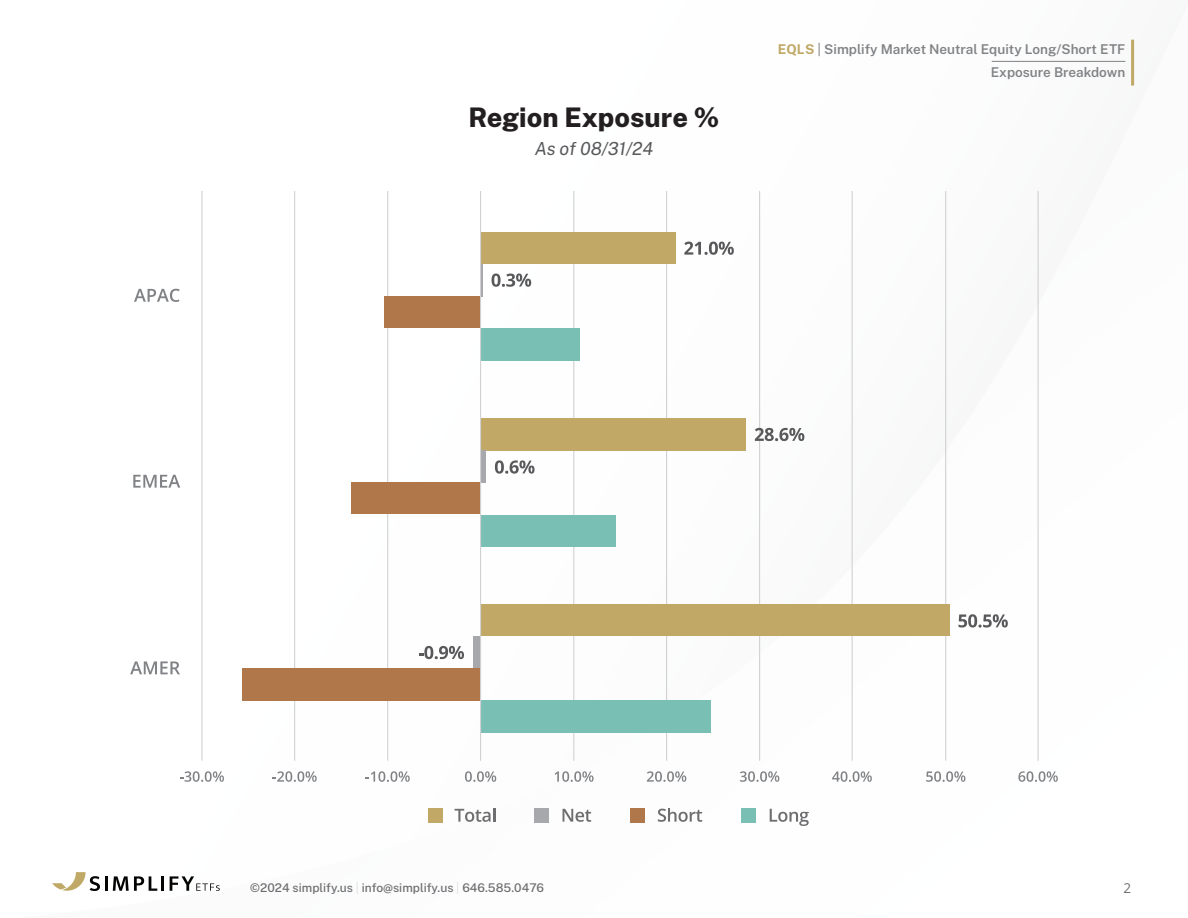
<style>
.page{position:relative;width:1188px;height:918px;background:#fff}
.page>*{position:absolute;margin:0;border:0;box-sizing:border-box;transform-origin:0 0}
.t1{font:800 27px "Public Sans";color:#231f20}
.t2{font:italic 18px "Public Sans";letter-spacing:-.005em;color:#57585a}
.t3{font:600 13.5px/23.4px "Public Sans";color:#808285;text-align:right}
.t4{font:13.5px "Open Sans";color:#6c6d70}
.t5{font:500 12px "Public Sans";color:#6c6d70}
.s1{font-weight:700;color:#c0a966}
.s2{font-weight:400}
.s3{color:#e3e3e3}
</style>
<div class="page">
<hr style="left:992px;top:61px;width:133px;height:1px;background:#808285">
<hr style="left:1131px;top:40px;width:3px;height:46px;background:#c0a966">
<hr style="left:105px;top:876px;width:3px;height:15px;background:#040503">
<svg style="left:113px;top:876px;width:44px;height:15px"></svg>
<hr style="left:161px;top:876px;width:3px;height:15px;background:#040503">
<svg style="left:170px;top:876px;width:50px;height:15px"></svg>
<svg style="left:52px;top:872px;width:48px;height:19px"></svg>
<hr style="left:387px;top:191px;width:1px;height:570px;background:#d1d1d4">
<hr style="left:201px;top:191px;width:2px;height:570px;background:#d1d1d4">
<hr style="left:294px;top:191px;width:1px;height:570px;background:#d1d1d4">
<hr style="left:573px;top:191px;width:1px;height:570px;background:#d1d1d4">
<hr style="left:666px;top:191px;width:1px;height:570px;background:#d1d1d4">
<hr style="left:759px;top:191px;width:1px;height:570px;background:#d1d1d4">
<hr style="left:852px;top:191px;width:1px;height:570px;background:#d1d1d4">
<hr style="left:945px;top:191px;width:1px;height:570px;background:#d1d1d4">
<div style="left:473px;top:636px;width:8px;height:32px;background:#a6a8ab"></div>
<svg style="left:134px;top:289px;width:46px;height:13px"></svg>
<svg style="left:133px;top:475px;width:47px;height:13px"></svg>
<svg style="left:130px;top:661px;width:50px;height:13px"></svg>
<svg style="left:180px;top:771px;width:44px;height:11px"></svg>
<svg style="left:273px;top:771px;width:44px;height:11px"></svg>
<svg style="left:366px;top:771px;width:44px;height:11px"></svg>
<svg style="left:465px;top:771px;width:31px;height:11px"></svg>
<svg style="left:555px;top:771px;width:39px;height:11px"></svg>
<svg style="left:647px;top:771px;width:39px;height:11px"></svg>
<svg style="left:740px;top:771px;width:39px;height:11px"></svg>
<svg style="left:832px;top:771px;width:40px;height:11px"></svg>
<svg style="left:926px;top:771px;width:39px;height:11px"></svg>
<hr style="left:1038px;top:191px;width:1px;height:570px;background:#d1d1d4">
<svg style="left:1018px;top:771px;width:40px;height:11px"></svg>
<svg style="left:455px;top:808px;width:40px;height:14px"></svg>
<div style="left:428px;top:808px;width:15px;height:15px;background:#c2a866"></div>
<svg style="left:563px;top:809px;width:28px;height:13px"></svg>
<div style="left:535px;top:808px;width:14px;height:15px;background:#a6a8ab"></div>
<svg style="left:658px;top:808px;width:44px;height:14px"></svg>
<div style="left:631px;top:808px;width:14px;height:15px;background:#b0784a"></div>
<svg style="left:770px;top:809px;width:39px;height:17px"></svg>
<div style="left:742px;top:808px;width:14px;height:15px;background:#7abfb3"></div>
<div style="left:481px;top:232px;width:195px;height:32px;background:#c2a866"></div>
<div style="left:480px;top:418px;width:266px;height:32px;background:#c2a866"></div>
<div style="left:351px;top:482px;width:130px;height:32px;background:#b0784a"></div>
<div style="left:384px;top:296px;width:97px;height:32px;background:#b0784a"></div>
<div style="left:481px;top:515px;width:135px;height:31px;background:#7abfb3"></div>
<div style="left:480px;top:328px;width:99px;height:32px;background:#7abfb3"></div>
<div style="left:481px;top:604px;width:469px;height:32px;background:#c2a866"></div>
<div style="left:480px;top:450px;width:6px;height:32px;background:#a6a8ab"></div>
<hr style="left:481px;top:264px;width:2px;height:32px;background:#a6a8ab">
<svg style="left:684px;top:242px;width:50px;height:13px"></svg>
<svg style="left:492px;top:274px;width:39px;height:13px"></svg>
<svg style="left:755px;top:428px;width:49px;height:13px"></svg>
<svg style="left:495px;top:460px;width:40px;height:14px"></svg>
<svg style="left:958px;top:614px;width:50px;height:14px"></svg>
<div style="left:481px;top:700px;width:230px;height:32px;background:#7abfb3"></div>
<div style="left:242px;top:668px;width:239px;height:33px;background:#b0784a"></div>
<svg style="left:419px;top:646px;width:45px;height:13px"></svg>
<hr style="left:480px;top:191px;width:1px;height:570px;background:#d1d1d4">
<p class="t1" style="left:468px;top:97px;width:253px">Region Exposure %</p>
<p class="t2" style="left:535px;top:136px;width:120px">As of 08/31/24</p>
<p class="t3" style="left:778px;top:37px;width:349px"><span class="s1">EQLS</span> <span class="s2">|</span> Simplify Market Neutral Equity Long/Short ETF<br>Exposure Breakdown</p>
<p class="t5" style="left:250px;top:879px;width:295px">©2024 simplify.us <span class="s3">|</span> info@simplify.us <span class="s3">|</span> 646.585.0476</p>
<p class="t4" style="left:1123px;top:878px;width:9px">2</p>
</div>
